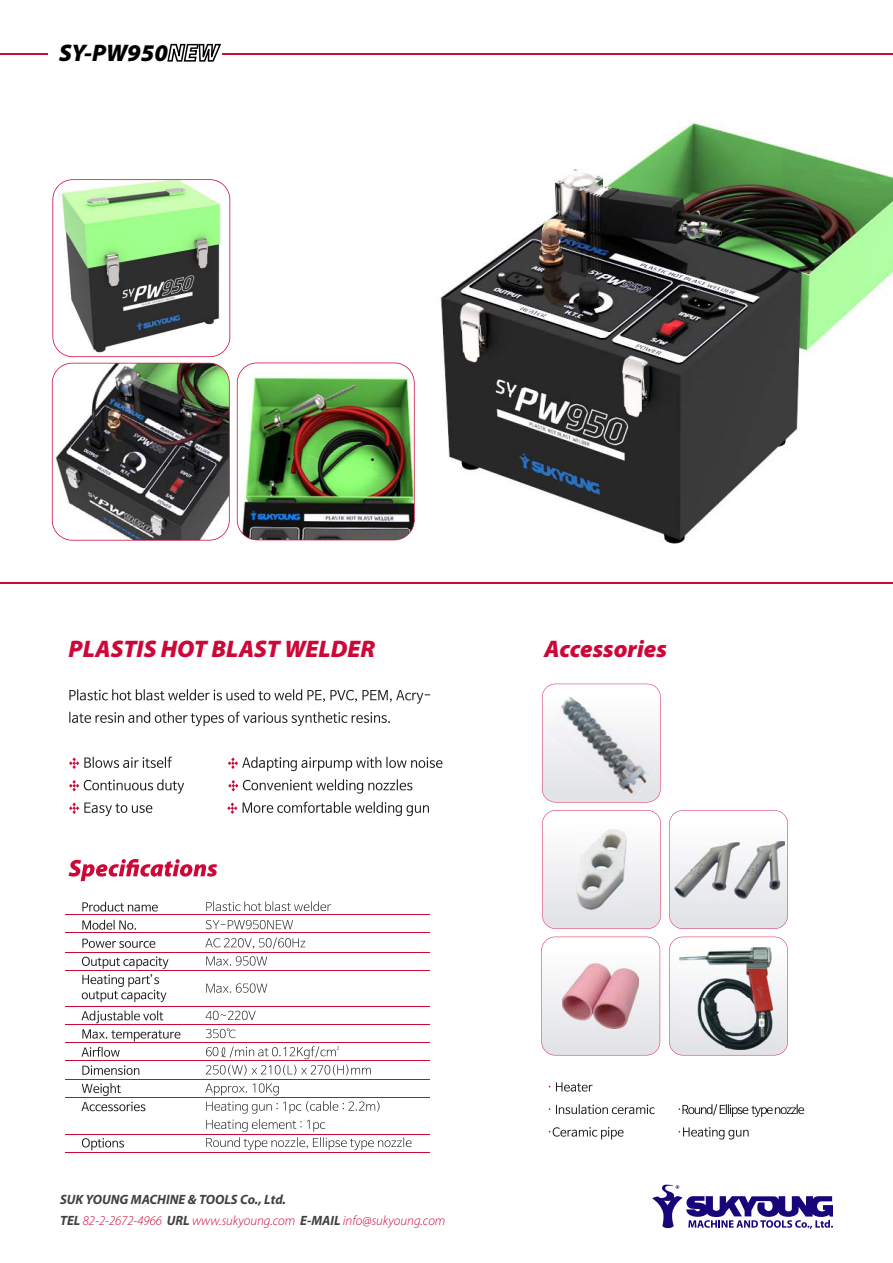
<style>
.page{position:relative;width:893px;height:1263px;background:#fff}
.page>*{position:absolute;margin:0;border:0;box-sizing:border-box;transform-origin:0 0}
.t1{font:italic 900 24px "Myriad Pro";color:#cd0838}
.t2{font:italic 900 24px "Myriad Pro";color:#000}
.t3{font:italic 300 13.5px/21px "Myriad Pro";color:#cd0838}
.s1{font-weight:700;color:#433f40}
</style>
<div class="page">
<img style="left:440px;top:122px;width:453px;height:422px">
<svg style="left:652px;top:1184px;width:181px;height:45px"></svg>
<svg style="left:69px;top:689px;width:361px;height:15px"></svg>
<svg style="left:69px;top:712px;width:321px;height:14px"></svg>
<svg style="left:69px;top:757px;width:103px;height:12px"></svg>
<svg style="left:228px;top:757px;width:214px;height:14px"></svg>
<svg style="left:69px;top:779px;width:115px;height:15px"></svg>
<svg style="left:228px;top:779px;width:184px;height:15px"></svg>
<svg style="left:69px;top:802px;width:83px;height:14px"></svg>
<svg style="left:227px;top:802px;width:10px;height:12px"></svg>
<svg style="left:243px;top:802px;width:186px;height:14px"></svg>
<svg style="left:68px;top:859px;width:149px;height:22px"></svg>
<svg style="left:167px;top:44px;width:54px;height:18px"></svg>
<svg style="left:206px;top:901px;width:125px;height:10px"></svg>
<svg style="left:206px;top:920px;width:87px;height:9px"></svg>
<svg style="left:205px;top:937px;width:100px;height:12px"></svg>
<svg style="left:206px;top:956px;width:61px;height:9px"></svg>
<svg style="left:206px;top:983px;width:61px;height:10px"></svg>
<svg style="left:205px;top:1011px;width:51px;height:9px"></svg>
<svg style="left:206px;top:1028px;width:165px;height:48px"></svg>
<svg style="left:205px;top:1083px;width:74px;height:12px"></svg>
<svg style="left:206px;top:1101px;width:174px;height:12px"></svg>
<svg style="left:206px;top:1119px;width:206px;height:31px"></svg>
<svg style="left:82px;top:902px;width:76px;height:9px"></svg>
<svg style="left:82px;top:920px;width:54px;height:10px"></svg>
<svg style="left:82px;top:939px;width:73px;height:9px"></svg>
<svg style="left:82px;top:956px;width:87px;height:46px"></svg>
<svg style="left:81px;top:1010px;width:82px;height:13px"></svg>
<svg style="left:82px;top:1029px;width:98px;height:12px"></svg>
<svg style="left:81px;top:1047px;width:39px;height:10px"></svg>
<svg style="left:82px;top:1065px;width:57px;height:10px"></svg>
<svg style="left:82px;top:1083px;width:39px;height:13px"></svg>
<svg style="left:81px;top:1102px;width:64px;height:9px"></svg>
<svg style="left:82px;top:1138px;width:42px;height:12px"></svg>
<hr style="left:65px;top:914px;width:365px;height:1px;background:#cd0838">
<hr style="left:65px;top:932px;width:365px;height:1px;background:#cd0838">
<hr style="left:65px;top:952px;width:365px;height:1px;background:#cd0838">
<hr style="left:65px;top:970px;width:365px;height:1px;background:#cd0838">
<hr style="left:65px;top:1024px;width:365px;height:1px;background:#cd0838">
<hr style="left:65px;top:1042px;width:365px;height:1px;background:#cd0838">
<hr style="left:65px;top:1060px;width:365px;height:1px;background:#cd0838">
<hr style="left:65px;top:1097px;width:365px;height:1px;background:#cd0838">
<hr style="left:65px;top:1006px;width:365px;height:1px;background:#cd0838">
<hr style="left:65px;top:1134px;width:365px;height:1px;background:#cd0838">
<hr style="left:65px;top:1079px;width:365px;height:1px;background:#cd0838">
<hr style="left:65px;top:1152px;width:365px;height:1px;background:#cd0838">
<hr style="left:0;top:583px;width:893px;height:1px;background:#cd0838">
<hr style="left:223px;top:53px;width:670px;height:1px;background:#cd0838">
<hr style="left:0;top:53px;width:48px;height:1px;background:#cd0838">
<svg style="left:556px;top:1082px;width:36px;height:9px"></svg>
<svg style="left:556px;top:1104px;width:99px;height:10px"></svg>
<svg style="left:549px;top:1127px;width:75px;height:12px"></svg>
<svg style="left:679px;top:1104px;width:125px;height:13px"></svg>
<svg style="left:679px;top:1127px;width:70px;height:12px"></svg>
<svg style="left:541px;top:937px;width:119px;height:118px"></svg>
<svg style="left:669px;top:810px;width:119px;height:119px"></svg>
<svg style="left:542px;top:810px;width:119px;height:119px"></svg>
<svg style="left:669px;top:937px;width:119px;height:118px"></svg>
<img style="left:562px;top:963px;width:76px;height:65px">
<img style="left:576px;top:830px;width:51px;height:79px">
<svg style="left:542px;top:684px;width:119px;height:118px"></svg>
<img style="left:675px;top:841px;width:109px;height:57px">
<img style="left:679px;top:947px;width:93px;height:103px">
<img style="left:237px;top:363px;width:178px;height:177px">
<svg style="left:52px;top:179px;width:178px;height:178px"></svg>
<img style="left:52px;top:363px;width:178px;height:178px">
<h1 class="t2" style="left:59px;top:37px;width:110px">SY-PW950</h1>
<h1 class="t1" style="left:69px;top:633px;width:308px">PLASTIS HOT BLAST WELDER</h1>
<h1 class="t1" style="left:544px;top:633px;width:124px">Accessories</h1>
<p class="t3" style="left:60px;top:1188px;width:387px"><span class="s1">SUK YOUNG MACHINE &amp; TOOLS Co., Ltd.<br>TEL</span> 82-2-2672-4966 <span class="s1">URL</span> www.sukyoung.com <span class="s1">E-MAIL</span> info@sukyoung.com</p>
</div>
